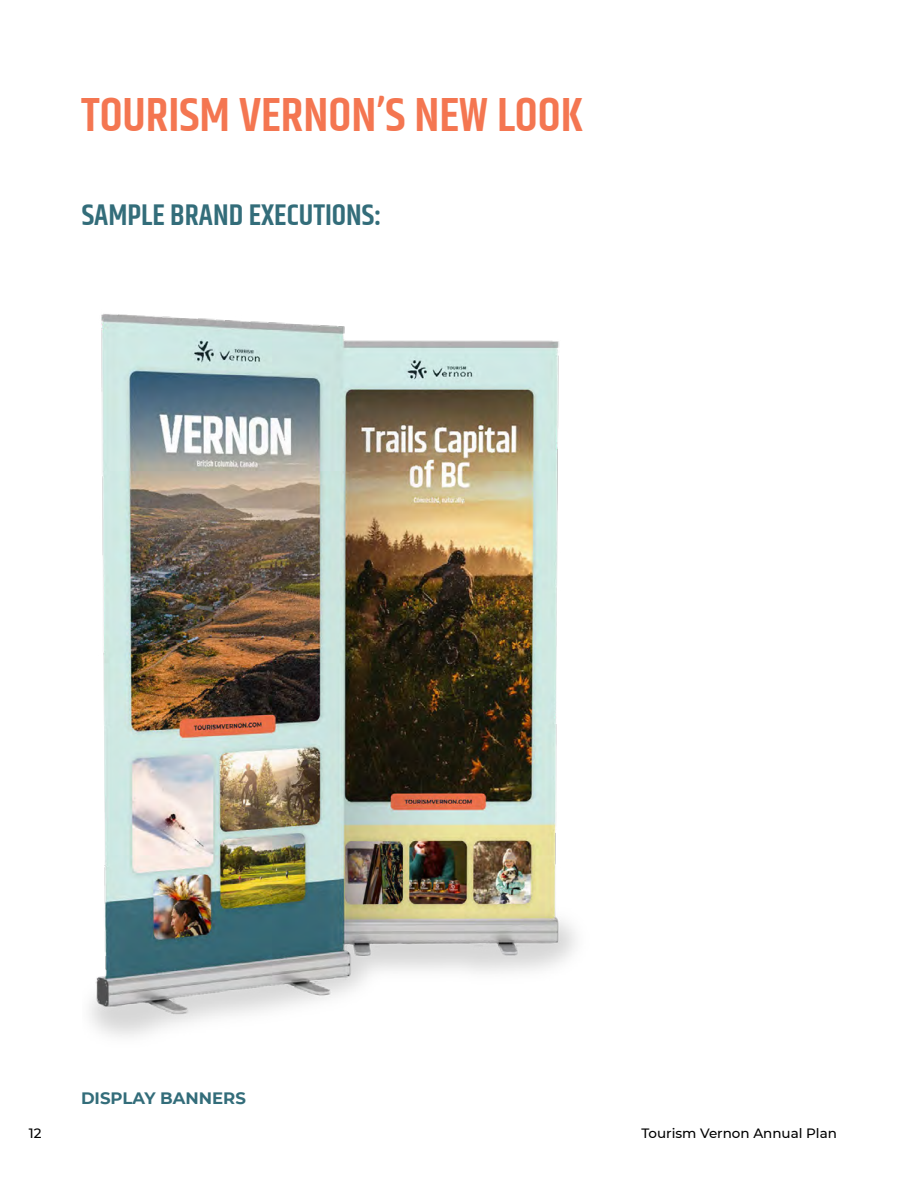
<style>
.page{position:relative;width:918px;height:1188px;background:#fff}
.page>*{position:absolute;margin:0;border:0;box-sizing:border-box;transform-origin:0 0}
.t1{font:600 48px "Khand";color:#f47651}
.t2{font:600 30px "Khand";color:#336d7a}
.t3{font:700 16.5px "Montserrat";color:#336d7a}
.t4{font:500 13.5px "Montserrat";color:#000}
</style>
<div class="page">
<img style="left:89px;top:314px;width:487px;height:723px">
<h1 class="t1" style="left:81px;top:83px;width:504px">TOURISM VERNON’S NEW LOOK</h1>
<h2 class="t2" style="left:82px;top:195px;width:301px">SAMPLE BRAND EXECUTIONS:</h2>
<p class="t3" style="left:81px;top:1086px;width:166px">DISPLAY BANNERS</p>
<p class="t4" style="left:29px;top:1124px;width:14px">12</p>
<p class="t4" style="left:641px;top:1124px;width:197px">Tourism Vernon Annual Plan</p>
</div>
